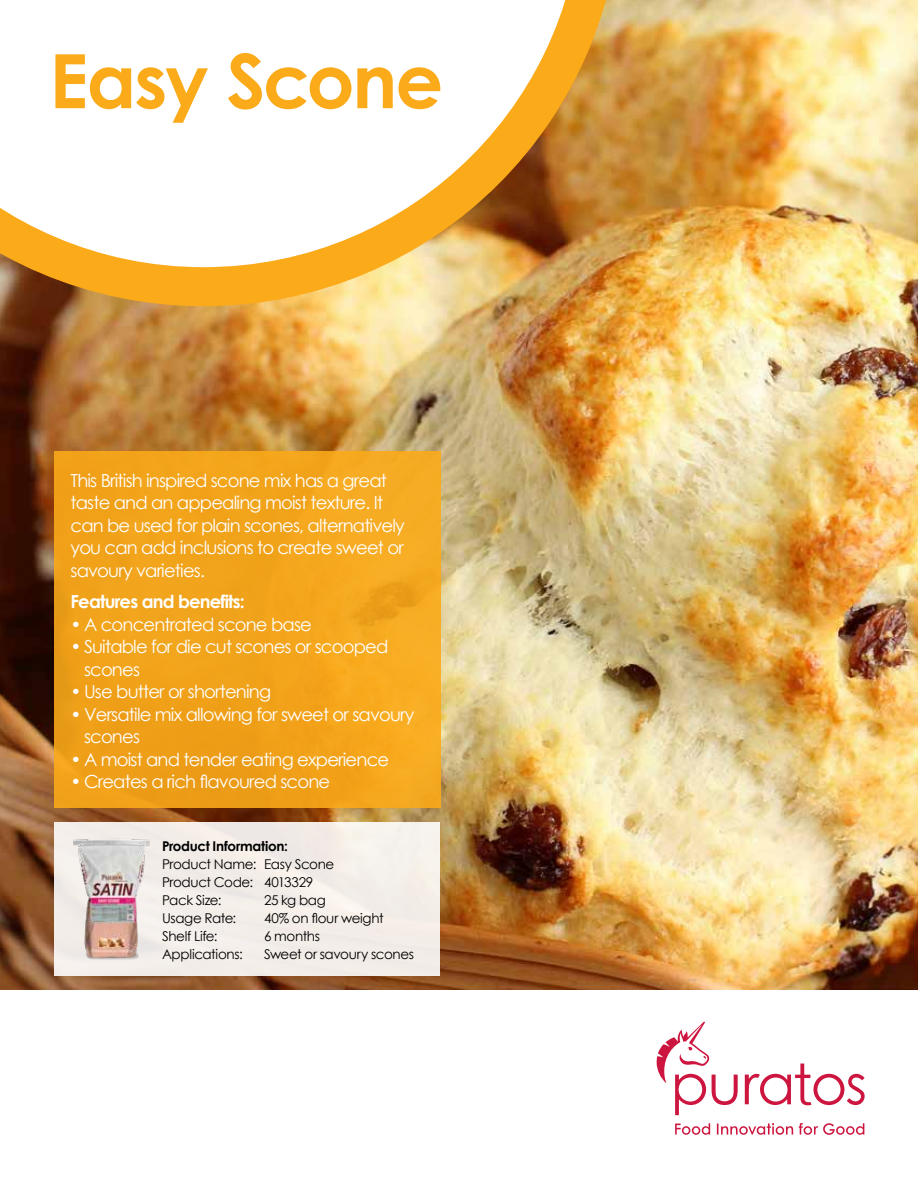
<style>
.page{position:relative;width:918px;height:1188px;background:#fff}
.page>*{position:absolute;margin:0;border:0;box-sizing:border-box;transform-origin:0 0}
.t1{font:700 75px "Century Gothic";letter-spacing:-.03em;color:#fbaa19}
.t2{font:18px/22.5px "Century Gothic";letter-spacing:-.045em;color:#fff}
.t3{font:700 18px "Century Gothic";letter-spacing:-.045em;color:#fff}
.t4{font:13.5px/18px "Century Gothic";letter-spacing:-.025em;color:#000}
.t5{font:700 13.5px "Century Gothic";letter-spacing:-.02em;color:#000}
</style>
<div class="page">
<img style="left:0;top:0;width:918px;height:989px">
<div style="left:54px;top:451px;width:387px;height:357px;background:#f2a31a"></div>
<svg style="left:0;top:0;width:621px;height:306px"></svg>
<svg style="left:657px;top:1021px;width:81px;height:94px"></svg>
<svg style="left:675px;top:1123px;width:189px;height:12px"></svg>
<svg style="left:745px;top:1064px;width:120px;height:41px"></svg>
<div style="left:54px;top:822px;width:386px;height:154px;background:#f3ede8"></div>
<img style="left:73px;top:839px;width:82px;height:121px">
<h1 class="t1" style="left:49px;top:34px;width:396px">Easy Scone</h1>
<p class="t2" style="left:70px;top:469px;width:336px">This British inspired scone mix has a great taste and an appealing moist texture. It can be used for plain scones, alternatively you can add inclusions to create sweet or savoury varieties.</p>
<p class="t3" style="left:70px;top:590px;width:176px">Features and benefits:</p>
<p class="t2" style="left:70px;top:613px;width:243px">• A concentrated scone base</p>
<p class="t2" style="left:84px;top:635px;width:306px;text-indent:-14px">• Suitable for die cut scones or scooped scones</p>
<p class="t2" style="left:70px;top:680px;width:202px">• Use butter or shortening</p>
<p class="t2" style="left:84px;top:703px;width:332px;text-indent:-14px">• Versatile mix allowing for sweet or savoury scones</p>
<p class="t2" style="left:70px;top:748px;width:320px">• A moist and tender eating experience</p>
<p class="t2" style="left:70px;top:770px;width:261px">• Creates a rich flavoured scone</p>
<p class="t5" style="left:162px;top:838px;width:127px">Product Information:</p>
<p class="t4" style="left:162px;top:855px;width:174px">Product Name: Easy Scone<br>Product Code: 4013329<br>Pack Size:</p>
<p class="t4" style="left:264px;top:891px;width:63px">25 kg bag</p>
<p class="t4" style="left:162px;top:909px;width:76px">Usage Rate:</p>
<p class="t4" style="left:264px;top:909px;width:121px">40% on flour weight</p>
<p class="t4" style="left:162px;top:927px;width:57px">Shelf Life:</p>
<p class="t4" style="left:264px;top:927px;width:58px">6 months</p>
<p class="t4" style="left:162px;top:945px;width:82px">Applications:</p>
<p class="t4" style="left:264px;top:945px;width:152px">Sweet or savoury scones</p>
</div>
